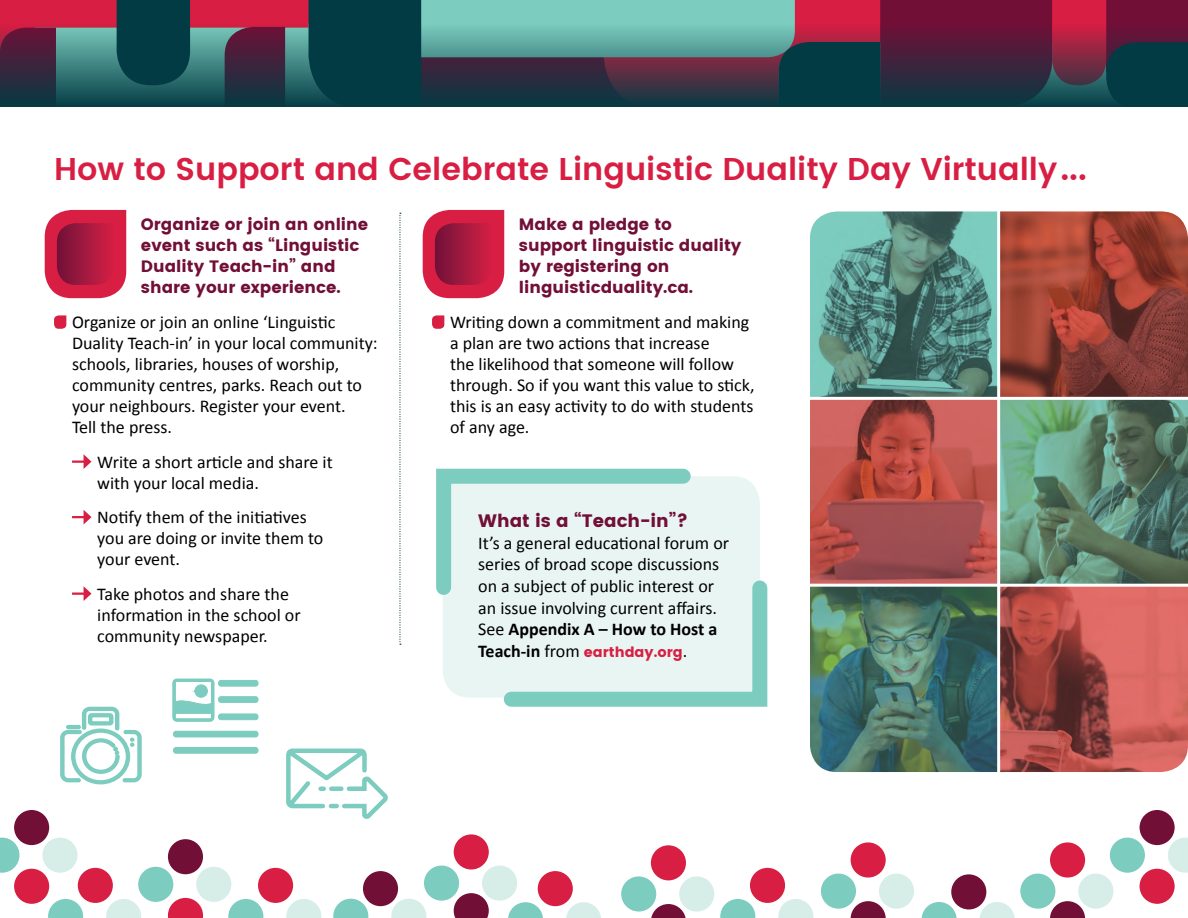
<style>
.page{position:relative;width:1188px;height:918px;background:#fff}
.page>*{position:absolute;margin:0;border:0;box-sizing:border-box;transform-origin:0 0}
.t1{font:600 31.5px "Poppins";color:#d81e43}
.t2{font:18px/21px "Calibri";color:#000}
.t3{font:18px "Poppins";color:#720f37}
.t4{font:16.5px/21px "Poppins";color:#720f37}
.t5{font:14.25px "Poppins";color:#d81e43}
.s1{font-size:36px}
.s2{font-weight:700}
.s3{font-family:"Calibri";font-weight:700;font-size:18px;color:#000}
.s4{font-family:"Calibri";font-size:18px;color:#000}
</style>
<div class="page">
<svg style="left:0;top:0;width:1188px;height:24px;background:#835667"></svg>
<svg style="left:0;top:24px;width:1188px;height:83px;background:#364854"></svg>
<img style="left:810px;top:400px;width:187px;height:184px">
<img style="left:1000px;top:400px;width:188px;height:184px">
<svg style="left:45px;top:210px;width:81px;height:88px;background:#c1284b"></svg>
<svg style="left:423px;top:210px;width:81px;height:88px;background:#c1284b"></svg>
<svg style="left:399px;top:213px;width:2px;height:432px"></svg>
<svg style="left:436px;top:468px;width:332px;height:239px;background:#daefeb"></svg>
<svg style="left:54px;top:315px;width:12px;height:14px"></svg>
<svg style="left:72px;top:454px;width:20px;height:15px"></svg>
<svg style="left:72px;top:510px;width:20px;height:15px"></svg>
<svg style="left:72px;top:586px;width:20px;height:15px"></svg>
<svg style="left:432px;top:315px;width:12px;height:14px"></svg>
<div style="left:538px;top:871px;width:35px;height:35px;background:#d81e43;border-radius:50%"></div>
<svg style="left:508px;top:902px;width:35px;height:16px"></svg>
<svg style="left:566px;top:902px;width:35px;height:16px"></svg>
<div style="left:651px;top:845px;width:35px;height:35px;background:#d81e43;border-radius:50%"></div>
<div style="left:621px;top:876px;width:35px;height:36px;background:#7cccbf;border-radius:50%"></div>
<div style="left:679px;top:876px;width:35px;height:36px;background:#d6ede8;border-radius:50%"></div>
<svg style="left:651px;top:904px;width:35px;height:14px"></svg>
<div style="left:454px;top:834px;width:35px;height:36px;background:#d81e43;border-radius:50%"></div>
<div style="left:424px;top:866px;width:35px;height:35px;background:#7cccbf;border-radius:50%"></div>
<div style="left:482px;top:866px;width:35px;height:35px;background:#d6ede8;border-radius:50%"></div>
<svg style="left:454px;top:893px;width:35px;height:25px"></svg>
<div style="left:750px;top:868px;width:35px;height:35px;background:#d81e43;border-radius:50%"></div>
<svg style="left:720px;top:899px;width:35px;height:19px"></svg>
<svg style="left:778px;top:899px;width:35px;height:19px"></svg>
<svg style="left:333px;top:899px;width:35px;height:19px"></svg>
<svg style="left:391px;top:899px;width:35px;height:19px"></svg>
<div style="left:363px;top:871px;width:35px;height:35px;background:#720f37;border-radius:50%"></div>
<div style="left:258px;top:868px;width:35px;height:35px;background:#d81e43;border-radius:50%"></div>
<svg style="left:228px;top:899px;width:35px;height:19px"></svg>
<svg style="left:286px;top:899px;width:35px;height:19px"></svg>
<div style="left:851px;top:842px;width:35px;height:36px;background:#d81e43;border-radius:50%"></div>
<div style="left:821px;top:874px;width:35px;height:35px;background:#7cccbf;border-radius:50%"></div>
<div style="left:879px;top:874px;width:35px;height:35px;background:#d6ede8;border-radius:50%"></div>
<svg style="left:851px;top:901px;width:35px;height:17px"></svg>
<svg style="left:168px;top:898px;width:35px;height:20px"></svg>
<div style="left:138px;top:867px;width:35px;height:35px;background:#7cccbf;border-radius:50%"></div>
<div style="left:196px;top:867px;width:35px;height:35px;background:#d6ede8;border-radius:50%"></div>
<div style="left:168px;top:839px;width:35px;height:35px;background:#720f37;border-radius:50%"></div>
<svg style="left:922px;top:902px;width:35px;height:16px"></svg>
<svg style="left:980px;top:902px;width:35px;height:16px"></svg>
<div style="left:951px;top:874px;width:35px;height:35px;background:#720f37;border-radius:50%"></div>
<div style="left:1050px;top:842px;width:35px;height:36px;background:#d81e43;border-radius:50%"></div>
<div style="left:1020px;top:874px;width:35px;height:35px;background:#7cccbf;border-radius:50%"></div>
<div style="left:1078px;top:874px;width:35px;height:35px;background:#d6ede8;border-radius:50%"></div>
<svg style="left:1050px;top:901px;width:35px;height:17px"></svg>
<div style="left:78px;top:868px;width:35px;height:35px;background:#d81e43;border-radius:50%"></div>
<svg style="left:48px;top:899px;width:35px;height:19px"></svg>
<svg style="left:106px;top:899px;width:35px;height:19px"></svg>
<div style="left:14px;top:869px;width:35px;height:35px;background:#d81e43;border-radius:50%"></div>
<svg style="left:0;top:838px;width:19px;height:35px"></svg>
<div style="left:42px;top:838px;width:36px;height:35px;background:#d6ede8;border-radius:50%"></div>
<div style="left:14px;top:810px;width:35px;height:35px;background:#720f37;border-radius:50%"></div>
<div style="left:1140px;top:869px;width:35px;height:35px;background:#d81e43;border-radius:50%"></div>
<div style="left:1110px;top:838px;width:35px;height:35px;background:#7cccbf;border-radius:50%"></div>
<svg style="left:1168px;top:838px;width:20px;height:35px"></svg>
<div style="left:1140px;top:810px;width:35px;height:35px;background:#720f37;border-radius:50%"></div>
<svg style="left:810px;top:212px;width:187px;height:185px;background:#5a8f86"></svg>
<img style="left:1000px;top:212px;width:188px;height:185px">
<svg style="left:810px;top:587px;width:187px;height:185px;background:#467267"></svg>
<img style="left:1000px;top:587px;width:188px;height:185px">
<svg style="left:60px;top:706px;width:82px;height:79px"></svg>
<div style="left:174px;top:731px;width:84px;height:6px;background:#7cccbf;border-radius:3px"></div>
<div style="left:173px;top:731px;width:85px;height:6px;border:1px solid #7cccbf;border-radius:3px"></div>
<div style="left:218px;top:714px;width:40px;height:6px;background:#7cccbf;border-radius:3px"></div>
<div style="left:218px;top:714px;width:40px;height:6px;border:1px solid #7cccbf;border-radius:3px"></div>
<div style="left:218px;top:697px;width:40px;height:5px;background:#7cccbf;border-radius:3px"></div>
<div style="left:218px;top:697px;width:40px;height:6px;border:1px solid #7cccbf;border-radius:3px"></div>
<div style="left:218px;top:680px;width:40px;height:6px;background:#7cccbf;border-radius:3px"></div>
<div style="left:218px;top:680px;width:40px;height:6px;border:1px solid #7cccbf;border-radius:3px"></div>
<div style="left:174px;top:748px;width:84px;height:5px;background:#7cccbf;border-radius:3px"></div>
<div style="left:173px;top:747px;width:85px;height:6px;border:1px solid #7cccbf;border-radius:3px"></div>
<svg style="left:172px;top:679px;width:42px;height:43px"></svg>
<svg style="left:286px;top:748px;width:102px;height:71px"></svg>
<h1 class="t1" style="left:54px;top:145px;width:1034px">How to Support and Celebrate Linguistic Duality Day Virtually <span class="s1">...</span></h1>
<p class="t4" style="left:141px;top:214px;width:229px">Organize or join an online event such as “Linguistic<br>Duality Teach-in” and share your experience.</p>
<p class="t4" style="left:519px;top:214px;width:224px">Make a pledge to support linguistic duality by registering on linguisticduality.ca.</p>
<p class="t2" style="left:72px;top:312px;width:307px">Organize or join an online ‘Linguistic Duality Teach-in’ in your local community: schools, libraries, houses of worship, community centres, parks. Reach out to your neighbours. Register your event.<br>Tell the press.</p>
<p class="t2" style="left:97px;top:451px;width:237px">Write a short article and share it with your local media.</p>
<p class="t2" style="left:97px;top:507px;width:228px">Notify them of the initiatives you are doing or invite them to your event.</p>
<p class="t2" style="left:97px;top:583px;width:205px">Take photos and share the information in the school or community newspaper.</p>
<p class="t2" style="left:450px;top:312px;width:306px">Writing down a commitment and making a plan are two actions that increase<br>the likelihood that someone will follow through. So if you want this value to stick, this is an easy activity to do with students of any age.</p>
<p class="t3" style="left:478px;top:510px;width:211px">What is a “Teach-in”?</p>
<p class="t2" style="left:478px;top:532px;width:252px;line-height:21.6px">It’s a general educational forum or series of broad scope discussions on a subject of public interest or an issue involving current affairs.<br>See <span class="s2">Appendix A – How to Host a</span></p>
<p class="t5" style="left:478px;top:644px;width:210px"><span class="s3">Teach-in</span> <span class="s4">from</span> earthday.org<span class="s4">.</span></p>
</div>
